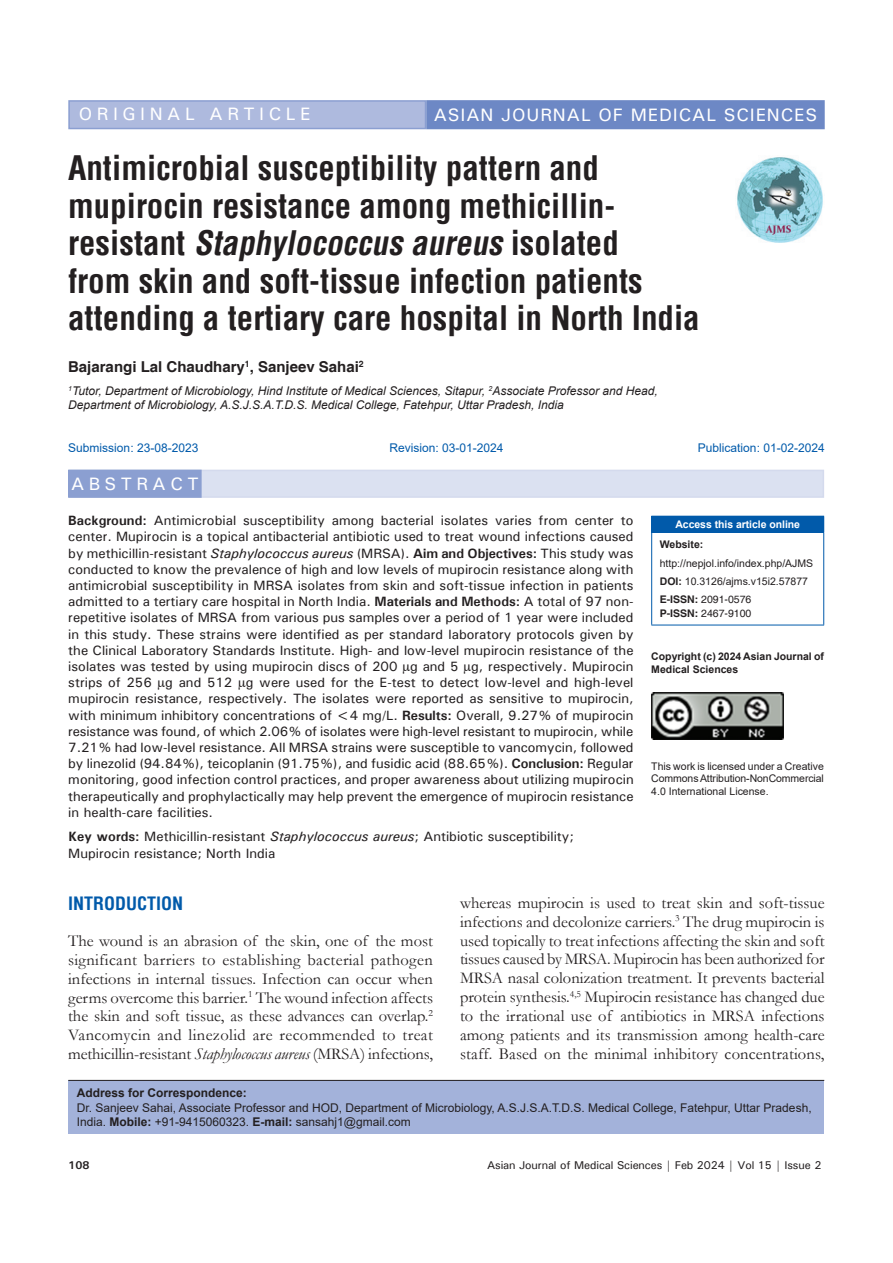
<style>
.page{position:relative;width:893px;height:1263px;background:#fff}
.page>*{position:absolute;margin:0;border:0;box-sizing:border-box;transform-origin:0 0}
.AT{font:700 condensed 33px/37.5px "Helvetica";color:#231f20}
.AH{font:500 18px "Univers";letter-spacing:.05em;color:#fff}
.AH-2{font:500 18px "Univers";letter-spacing:.25em;color:#fff}
.t1{font:700 condensed 18px "Helvetica";color:#015aaa}
.ABSH{font:500 18px "Univers";letter-spacing:.25em;color:#fff}
.TX{font:16.5px/19px "Garamond";letter-spacing:.01em;color:#231f20;text-align:justify}
.AU{font:700 15px "Helvetica";color:#231f20}
.ABS{font:500 13.5px/16.2px "Univers";letter-spacing:-.005em;color:#231f20;text-align:justify}
.KWD{font:500 13.5px/16.2px "Univers";color:#231f20}
.ADD{font:12px/14.4px "Arial";color:#231f20}
.AFF{font:italic 12px/14.4px "Arial";color:#231f20}
.HIS{font:12px "Arial";color:#015aaa}
.t2{font:500 11.25px "Univers";letter-spacing:-.01em;color:#231f20}
.t3{font:700 11.25px "Univers";color:#231f20}
.License{font:10.5px/12.6px "Arial";letter-spacing:-.01em;color:#231f20;text-align:justify}
.License-2{font:700 10.5px/12.6px "Arial";color:#231f20}
.Web{font:10.5px/18.8px "Arial";color:#231f20}
.ISSN{font:10.5px/14.2px "Helvetica";color:#231f20}
.DOI{font:10.5px "Arial";color:#231f20}
.t4{font:700 10.5px "Arial";letter-spacing:-.005em;color:#fff}
.s1{font-style:italic}
.s2{font-weight:700}
</style>
<div class="page">
<div style="left:69px;top:470px;width:755px;height:28px;background:#dbe1f1"></div>
<div style="left:69px;top:470px;width:132px;height:27px;background:#8b9fd1"></div>
<div style="left:68px;top:470px;width:134px;height:28px;border:2px solid #8b9fd1"></div>
<div style="left:68px;top:1081px;width:756px;height:53px;background:#a3b2da"></div>
<hr style="left:68px;top:1080px;width:756px;height:1px;background:#231f20">
<img style="left:737px;top:157px;width:86px;height:86px">
<div style="left:69px;top:101px;width:356px;height:28px;background:#aebade"></div>
<div style="left:68px;top:100px;width:358px;height:29px;border:2px solid #8b9fd1"></div>
<div style="left:427px;top:101px;width:397px;height:28px;background:#6d88c5"></div>
<div style="left:426px;top:100px;width:399px;height:29px;border:2px solid #6d88c5"></div>
<div style="left:652px;top:516px;width:172px;height:16px;background:#015aaa"></div>
<svg style="left:651px;top:517px;width:1px;height:15px"></svg>
<hr style="left:651px;top:516px;width:173px;height:1px;background:#015aaa">
<hr style="left:651px;top:533px;width:1px;height:92px;background:#015aaa">
<hr style="left:651px;top:532px;width:173px;height:1px;background:#015aaa">
<hr style="left:823px;top:533px;width:1px;height:92px;background:#015aaa">
<hr style="left:651px;top:625px;width:173px;height:1px;background:#015aaa">
<img style="left:651px;top:693px;width:132px;height:46px">
<p class="AH-2" style="left:79px;top:103px;width:233px">ORIGINAL ARTICLE</p>
<p class="AH" style="left:434px;top:103px;width:385px">ASIAN JOURNAL OF MEDICAL SCIENCES</p>
<p class="AT" style="left:68px;top:149px;width:633px">Antimicrobial susceptibility pattern and mupirocin resistance among methicillin-<br>r e s i s t a n t <span class="s1">Staphylococcus aureus</span> i s o l a t e d<br>from skin and soft-tissue infection patients attending a tertiary care hospital in North India</p>
<p class="AU" style="left:68px;top:357px;width:297px">Bajarangi Lal Chaudhary<sup>1</sup>, Sanjeev Sahai<sup>2</sup></p>
<p class="AFF" style="left:68px;top:383px;width:591px"><sup>1</sup>Tutor, Department of Microbiology, Hind Institute of Medical Sciences, Sitapur, <sup>2</sup>Associate Professor and Head,<br>Department of Microbiology, A.S.J.S.A.T.D.S. Medical College, Fatehpur, Uttar Pradesh, India</p>
<p class="HIS" style="left:68px;top:439px;width:132px">Submission: 23-08-2023</p>
<p class="HIS" style="left:389px;top:439px;width:116px">Revision: 03-01-2024</p>
<p class="HIS" style="left:698px;top:439px;width:128px">Publication: 01-02-2024</p>
<p class="ABSH" style="left:71px;top:472px;width:129px">ABSTRACT</p>
<p class="ABS" style="left:68px;top:512px;width:567px"><span class="s2">Background:</span> Antimicrobial susceptibility among bacterial isolates varies from center to center. Mupirocin is a topical antibacterial antibiotic used to treat wound infections caused by methicillin-resistant <span class="s1">Staphylococcus aureus</span> (MRSA). <span class="s2">Aim and Objectives:</span> This study was conducted to know the prevalence of high and low levels of mupirocin resistance along with antimicrobial susceptibility in MRSA isolates from skin and soft-tissue infection in patients admitted to a tertiary care hospital in North India. <span class="s2">Materials and Methods:</span> A total of 97 non&shy;repetitive isolates of MRSA from various pus samples over a period of 1 year were included in this study. These strains were identified as per standard laboratory protocols given by the Clinical Laboratory Standards Institute. High- and low-level mupirocin resistance of the isolates was tested by using mupirocin discs of 200 g and 5 g, respectively. Mupirocin strips of 256 g and 512 g were used for the E-test to detect low-level and high-level mupirocin resistance, respectively. The isolates were reported as sensitive to mupirocin, with minimum inhibitory concentrations of &lt;4 mg/L. <span class="s2">Results:</span> Overall, 9.27% of mupirocin resistance was found, of which 2.06% of isolates were high-level resistant to mupirocin, while 7.21% had low-level resistance. All MRSA strains were susceptible to vancomycin, followed by linezolid (94.84%), teicoplanin (91.75%), and fusidic acid (88.65%). <span class="s2">Conclusion:</span> Regular monitoring, good infection control practices, and proper awareness about utilizing mupirocin therapeutically and prophylactically may help prevent the emergence of mupirocin resistance in health-care facilities.</p>
<p class="KWD" style="left:68px;top:828px;width:507px"><span class="s2">Key words:</span> Methicillin-resistant <span class="s1">Staphylococcus aureus</span>; Antibiotic susceptibility;<br>Mupirocin resistance; North India</p>
<p class="t4" style="left:675px;top:517px;width:126px">Access this article online</p>
<p class="Web" style="left:660px;top:535px;width:155px"><span class="s2">Website: </span>http://nepjol.info/index.php/AJMS</p>
<p class="DOI" style="left:660px;top:574px;width:150px"><span class="s2">DOI:</span> 10.3126/ajms.v15i2.57877</p>
<p class="ISSN" style="left:660px;top:592px;width:93px"><span class="s2">E-ISSN:</span> 2091-0576<br><span class="s2">P-ISSN:</span> 2467-9100</p>
<p class="License-2" style="left:651px;top:650px;width:174px">Copyright (c) 2024 Asian Journal of<br>Medical Sciences</p>
<p class="License" style="left:651px;top:760px;width:174px">This work is licensed under a Creative Commons Attribution-NonCommercial 4.0 International License.</p>
<h1 class="t1" style="left:68px;top:892px;width:117px">INTRODUCTION</h1>
<p class="TX" style="left:68px;top:931px;width:366px">The wound is an abrasion of the skin, one of the most significant barriers to establishing bacterial pathogen infections in internal tissues. Infection can occur when germs overcome this barrier.<sup>1</sup> The wound infection affects the skin and soft tissue, as these advances can overlap.<sup>2<br></sup>Vancomycin and linezolid are recommended to treat methicillin-resistant <span class="s1">Staphylococcus aureus</span> (MRSA) infections,</p>
<p class="TX" style="left:460px;top:892px;width:366px">whereas mupirocin is used to treat skin and soft-tissue infections and decolonize carriers.<sup>3</sup> The drug mupirocin is used topically to treat infections affecting the skin and soft tissues caused by MRSA. Mupirocin has been authorized for MRSA nasal colonization treatment. It prevents bacterial protein synthesis.<sup>4,5</sup> Mupirocin resistance has changed due to the irrational use of antibiotics in MRSA infections among patients and its transmission among health-care staff. Based on the minimal inhibitory concentrations,</p>
<p class="ADD" style="left:77px;top:1086px;width:736px"><span class="s2">Address for Correspondence:<br></span>Dr. Sanjeev Sahai, Associate Professor and HOD, Department of Microbiology, A.S.J.S.A.T.D.S. Medical College, Fatehpur, Uttar Pradesh,<br>India. <span class="s2">Mobile:</span> +91-9415060323. <span class="s2">E-mail:</span> sansahj1@gmail.com</p>
<p class="t3" style="left:68px;top:1158px;width:23px">108</p>
<p class="t2" style="left:487px;top:1157px;width:336px">Asian Journal of Medical Sciences | Feb 2024 | Vol 15 | Issue 2</p>
</div>
